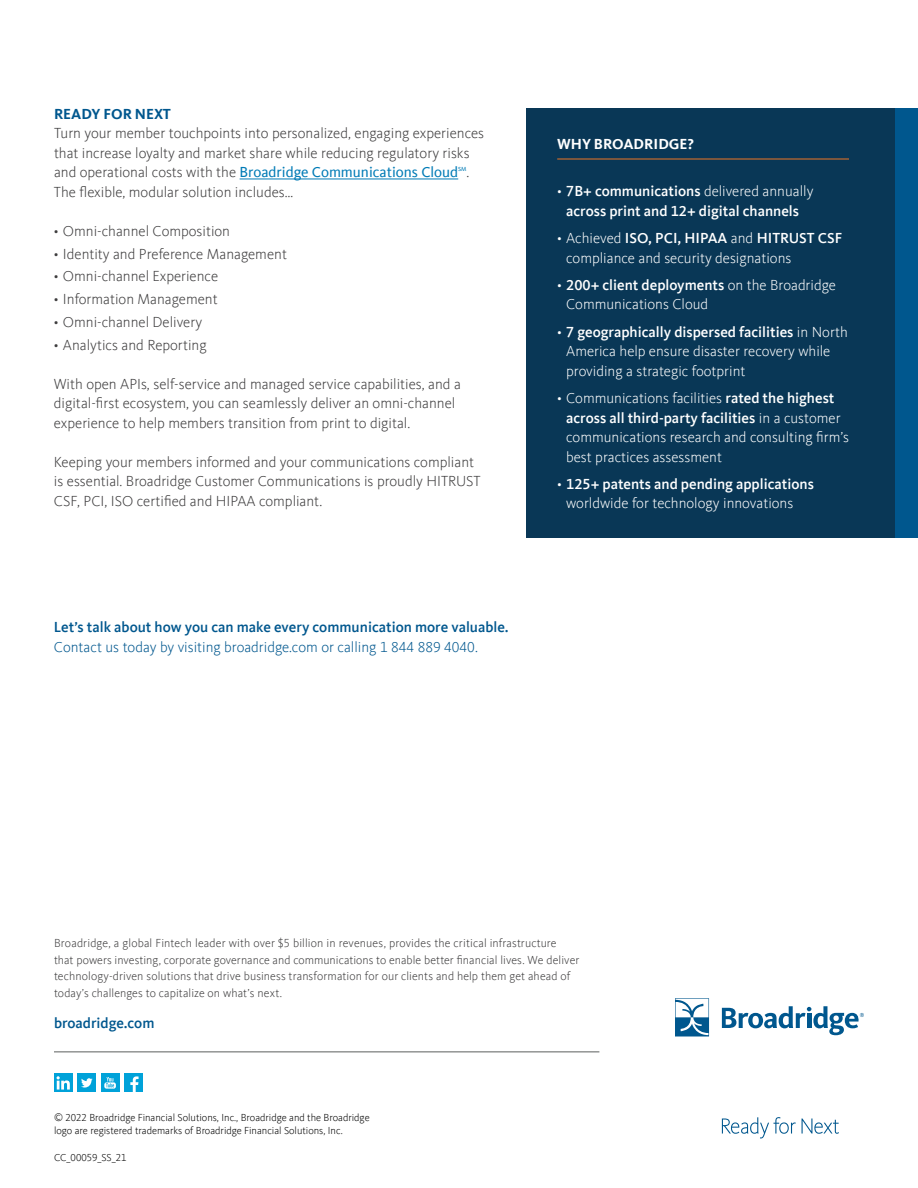
<style>
.page{position:relative;width:918px;height:1188px;background:#fff}
.page>*{position:absolute;margin:0;border:0;box-sizing:border-box;transform-origin:0 0}
.t1{font:300 15px/19.5px "Kievit Offc";color:#3d3c3d}
.t2{font:300 15px/19.5px "Kievit Offc";color:#fff}
.t3{font:500 15px "Kievit Offc";color:#00578e}
.t4{font:500 15px/19.5px "Kievit Offc";color:#fff;text-align:center}
.t5{font:300 15px "Kievit Offc";color:#00578e}
.t6{font:700 15px "Kievit Offc";color:#fff}
.t7{font:700 15px "Kievit Offc";color:#00578e}
.t8{font:300 12px/16.5px "Kievit Offc";letter-spacing:.005em;color:#3d3c3d}
.t9{font:300 10.5px/13.5px "Kievit Offc";color:#000}
.t10{font:6.15px "Kievit Offc";color:#007bb6}
.s1{font-weight:400;color:#007bb6}
.s2{font-weight:300}
.s3{font-weight:500}
</style>
<div class="page">
<svg style="left:722px;top:1006px;width:142px;height:29px"></svg>
<svg style="left:675px;top:998px;width:34px;height:38px"></svg>
<svg style="left:722px;top:1117px;width:74px;height:21px"></svg>
<svg style="left:802px;top:1119px;width:37px;height:15px"></svg>
<hr style="left:54px;top:1052px;width:545px;height:1px;background:#5b5f5d">
<div style="left:78px;top:1074px;width:18px;height:18px;background:#00a2d9"></div>
<svg style="left:81px;top:1078px;width:12px;height:10px"></svg>
<div style="left:101px;top:1074px;width:18px;height:18px;background:#00a2d9"></div>
<svg style="left:104px;top:1077px;width:12px;height:12px"></svg>
<div style="left:54px;top:1074px;width:19px;height:18px;background:#00a2d9"></div>
<svg style="left:57px;top:1076px;width:13px;height:14px"></svg>
<div style="left:124px;top:1074px;width:19px;height:18px;background:#00a2d9"></div>
<svg style="left:130px;top:1076px;width:9px;height:16px"></svg>
<hr style="left:240px;top:179px;width:218px;height:1px;background:#007bb6">
<div style="left:526px;top:108px;width:392px;height:430px;background:#093756"></div>
<div style="left:896px;top:108px;width:22px;height:430px;background:#00578e"></div>
<hr style="left:557px;top:159px;width:292px;height:1px;background:#ee7625">
<p class="t7" style="left:54px;top:105px;width:118px">READY FOR NEXT</p>
<p class="t1" style="left:54px;top:124px;width:432px">Turn your member touchpoints into personalized, engaging experiences that increase loyalty and market share while reducing regulatory risks and operational costs with the <span class="s1">Broadridge Communications Cloud</span></p>
<p class="t10" style="left:458px;top:165px;width:10px">SM</p>
<p class="t1" style="left:467px;top:163px;width:4px">.</p>
<p class="t1" style="left:54px;top:182px;width:241px">The flexible, modular solution includes…</p>
<p class="t1" style="left:54px;top:221px;width:178px">• Omni-channel Composition</p>
<p class="t1" style="left:54px;top:244px;width:234px">• Identity and Preference Management</p>
<p class="t1" style="left:54px;top:267px;width:166px">• Omni-channel Experience</p>
<p class="t1" style="left:54px;top:290px;width:165px">• Information Management</p>
<p class="t1" style="left:54px;top:312px;width:150px">• Omni-channel Delivery</p>
<p class="t1" style="left:54px;top:335px;width:154px">• Analytics and Reporting</p>
<p class="t1" style="left:54px;top:374px;width:408px">With open APIs, self-service and managed service capabilities, and a digital-first ecosystem, you can seamlessly deliver an omni-channel experience to help members transition from print to digital.</p>
<p class="t1" style="left:54px;top:452px;width:428px">Keeping your members informed and your communications compliant is essential. Broadridge Customer Communications is proudly HITRUST<br>CSF, PCI, ISO certified and HIPAA compliant.</p>
<p class="t3" style="left:54px;top:619px;width:456px">Let’s talk about how you can make every communication more valuable.</p>
<p class="t5" style="left:54px;top:639px;width:425px">Contact us today by visiting broadridge.com or calling 1 844 889 4040.</p>
<p class="t6" style="left:557px;top:135px;width:138px">WHY BROADRIDGE?</p>
<p class="t4" style="left:557px;top:182px;width:258px"><span class="s2">•</span> 7B+ communications <span class="s2">delivered annually </span>across print and 12+ digital channels</p>
<p class="t2" style="left:566px;top:229px;width:278px;text-indent:-9px">• Achieved <span class="s3">ISO, PCI, HIPAA</span> and <span class="s3">HITRUST CSF </span>compliance and security designations</p>
<p class="t2" style="left:566px;top:275px;width:271px;text-indent:-9px">• <span class="s3">200+ client deployments</span> on the Broadridge<br>Communications Cloud</p>
<p class="t2" style="left:566px;top:322px;width:283px;text-indent:-9px">• <span class="s3">7 geographically dispersed facilities</span> in North<br>America help ensure disaster recovery while providing a strategic footprint</p>
<p class="t2" style="left:566px;top:389px;width:284px;text-indent:-9px">• Communications facilities <span class="s3">rated the highest across all third-party facilities</span> in a customer communications research and consulting firm’s best practices assessment</p>
<p class="t2" style="left:566px;top:474px;width:249px;text-indent:-9px">• <span class="s3">125+ patents and pending applications </span>worldwide for technology innovations</p>
<p class="t8" style="left:54px;top:935px;width:527px">Broadridge, a global Fintech leader with over $5 billion in revenues, provides the critical infrastructure<br>that powers investing, corporate governance and communications to enable better financial lives. We deliver technology-driven solutions that drive business transformation for our clients and help them get ahead of today’s challenges to capitalize on what’s next.</p>
<p class="t3" style="left:54px;top:1014px;width:102px">broadridge.com</p>
<p class="t9" style="left:54px;top:1110px;width:317px">© 2022 Broadridge Financial Solutions, Inc., Broadridge and the Broadridge logo are registered trademarks of Broadridge Financial Solutions, Inc.</p>
<p class="t9" style="left:54px;top:1151px;width:74px">CC_00059_SS_21</p>
</div>
